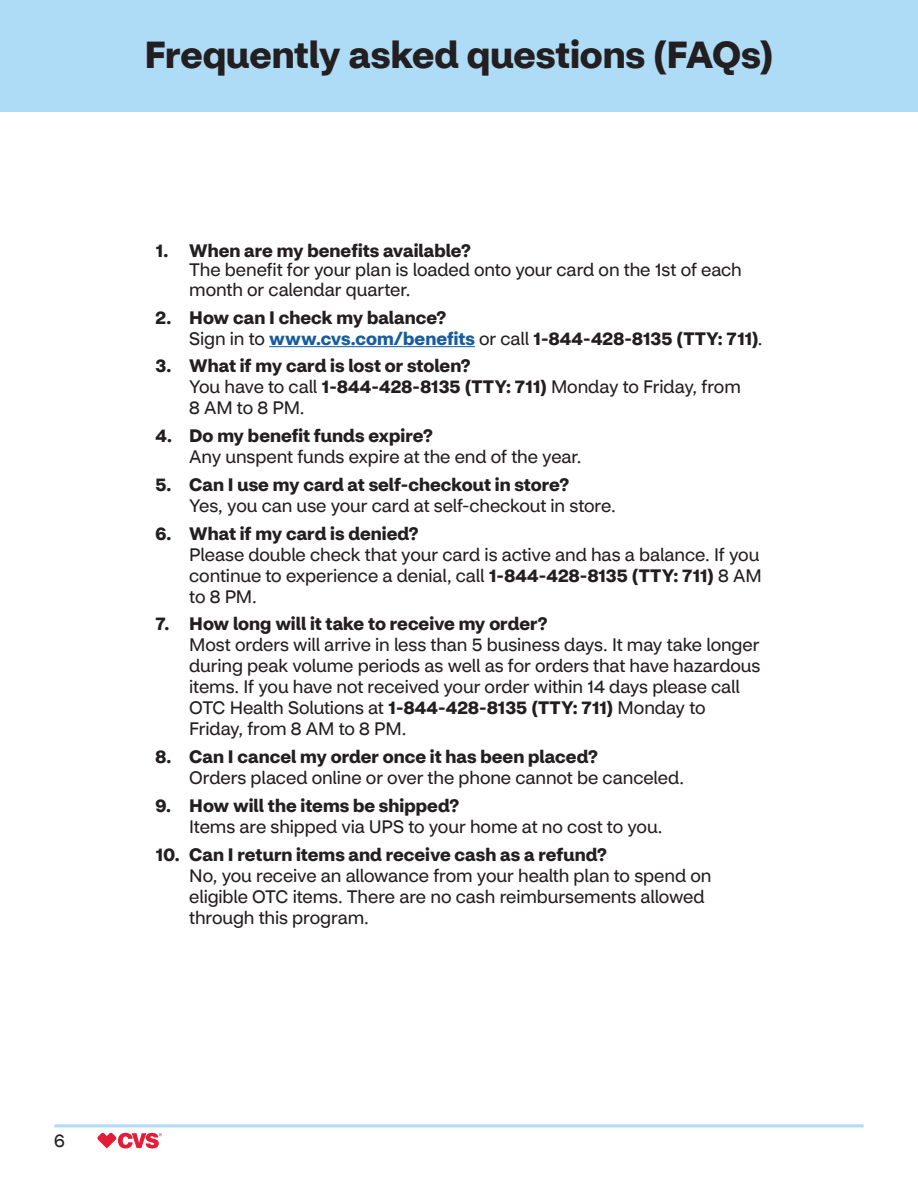
<style>
.page{position:relative;width:918px;height:1188px;background:#fff}
.page>*{position:absolute;margin:0;border:0;box-sizing:border-box;transform-origin:0 0}
.Page_-_Heading{font:700 37.5px "CVS Health Sans";color:#231f20}
.t1{font:18px/21px "CVS Health Sans";letter-spacing:-.005em;color:#231f20}
.t2{font:700 18px/21px "CVS Health Sans";color:#231f20}
.s1{font-weight:700}
.s2{font-weight:400}
.s3{color:#175d9e}
</style>
<div class="page">
<div style="left:0;top:0;width:918px;height:111px;background:#aedbf5"></div>
<svg style="left:97px;top:1133px;width:65px;height:15px"></svg>
<hr style="left:269px;top:346px;width:206px;height:1px;background:#175d9e">
<hr style="left:54px;top:1124px;width:810px;height:3px;background:#aedbf5">
<p class="t1" style="left:54px;top:1131px;width:12px">6</p>
<h1 class="Page_-_Heading" style="left:144px;top:31px;width:631px">Frequently asked questions (FAQs)</h1>
<p class="t1" style="left:189px;top:241px;width:554px;line-height:19.5px;text-indent:-34px"><span class="s1">1. When are my benefits available?<br></span>The benefit for your plan is loaded onto your card on the 1st of each month or calendar quarter.</p>
<p class="t2" style="left:189px;top:307px;width:575px;text-indent:-34px">2. How can I check my balance?<br><span class="s2">Sign in to</span> <span class="s3">www.cvs.com/benefits</span> <span class="s2">or call</span> 1-844-428-8135 (TTY: 711)<span class="s2">.</span></p>
<p class="t2" style="left:189px;top:356px;width:553px;text-indent:-34px">3. What if my card is lost or stolen?<br><span class="s2">You have to call</span> 1-844-428-8135 (TTY: 711) <span class="s2">Monday to Friday, from<br>8 AM to 8 PM.</span></p>
<p class="t1" style="left:189px;top:425px;width:394px;text-indent:-34px"><span class="s1">4. Do my benefit funds expire?<br></span>Any unspent funds expire at the end of the year.</p>
<p class="t1" style="left:189px;top:474px;width:428px;text-indent:-34px"><span class="s1">5. Can I use my card at self-checkout in store?<br></span>Yes, you can use your card at self-checkout in store.</p>
<p class="t1" style="left:189px;top:523px;width:574px;text-indent:-34px"><span class="s1">6. What if my card is denied?<br></span>Please double check that your card is active and has a balance. If you continue to experience a denial, call <span class="s1">1-844-428-8135 (TTY: 711)</span> 8 AM to 8 PM.</p>
<p class="t1" style="left:189px;top:614px;width:573px;text-indent:-34px"><span class="s1">7. How long will it take to receive my order?<br></span>Most orders will arrive in less than 5 business days. It may take longer during peak volume periods as well as for orders that have hazardous items. If you have not received your order within 14 days please call OTC Health Solutions at <span class="s1">1-844-428-8135 (TTY: 711)</span> Monday to Friday, from 8 AM to 8 PM.</p>
<p class="t1" style="left:189px;top:746px;width:496px;text-indent:-34px"><span class="s1">8. Can I cancel my order once it has been placed?<br></span>Orders placed online or over the phone cannot be canceled.</p>
<p class="t1" style="left:189px;top:795px;width:475px;text-indent:-34px"><span class="s1">9. How will the items be shipped?<br></span>Items are shipped via UPS to your home at no cost to you.</p>
<p class="t1" style="left:189px;top:844px;width:524px;text-indent:-34px"><span class="s1">10. Can I return items and receive cash as a refund?<br></span>No, you receive an allowance from your health plan to spend on eligible OTC items. There are no cash reimbursements allowed through this program.</p>
</div>
